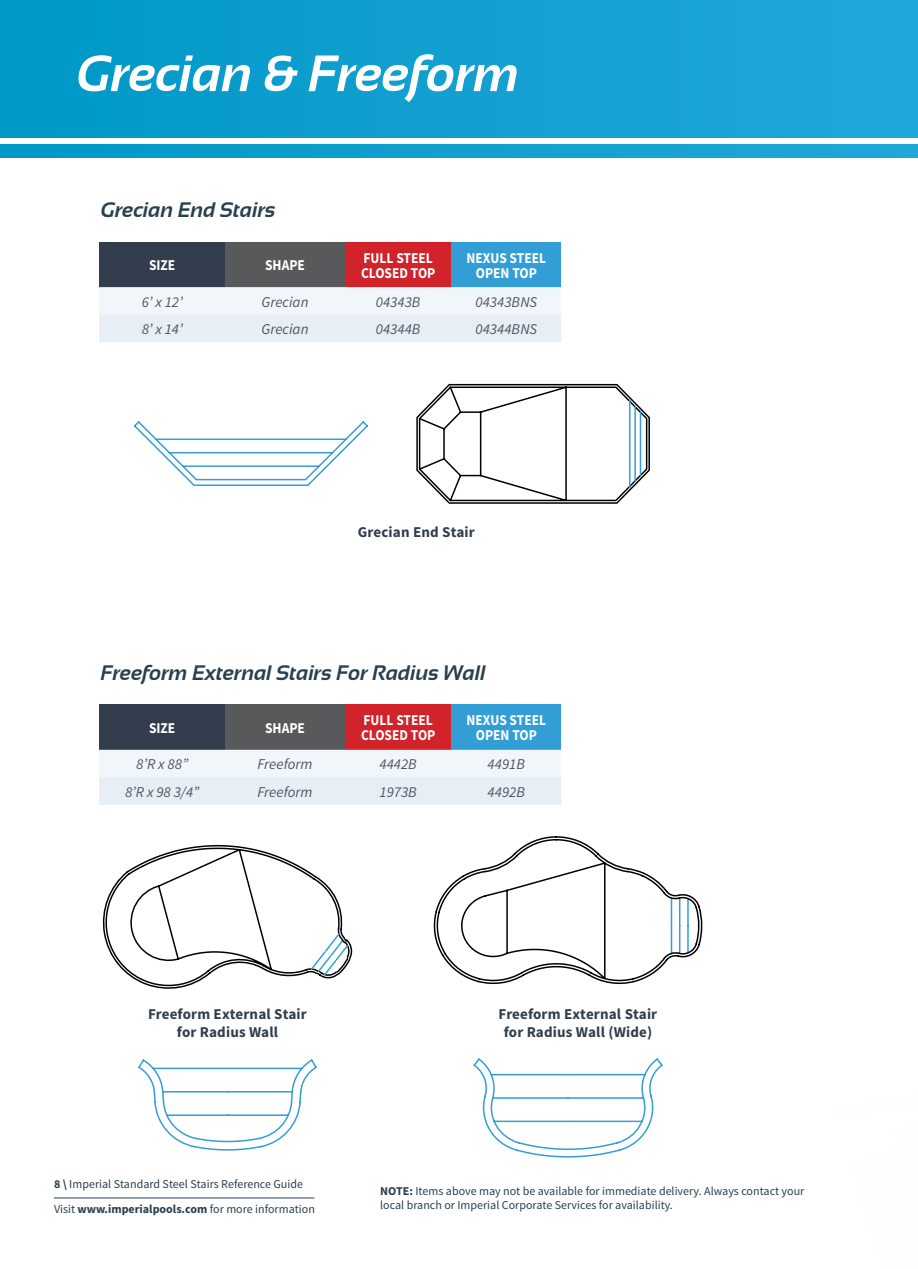
<style>
.page{position:relative;width:918px;height:1269px;background:#fff}
.page>*{position:absolute;margin:0;border:0;box-sizing:border-box;transform-origin:0 0}
.t1{font:italic 700 51px "Sansation";color:#fff}
.t2{font:italic 700 21px "Sansation";color:#29404e}
.t3{font:italic 15px "Source Sans Pro";color:#515664}
.t4{font:700 15px/18px "Source Sans Pro";letter-spacing:.01em;color:#323e4d;text-align:center}
.t5{font:700 15px/15px "Source Sans Pro";color:#fff;scale:.9 1}
.t6{font:12px/13.5px "Source Sans Pro";color:#29404e}
.s1{font-weight:700}
</style>
<div class="page">
<hr style="left:54px;top:1198px;width:260px;height:1px;background:#29404e">
<div style="left:0;top:0;width:918px;height:138px;background:linear-gradient(to right,#0198c6,#21a7db)"></div>
<svg style="left:0;top:145px;width:918px;height:13px;background:#109fd0"></svg>
<div style="left:99px;top:242px;width:126px;height:45px;background:#323e4d"></div>
<div style="left:225px;top:242px;width:120px;height:45px;background:#58595b"></div>
<div style="left:345px;top:242px;width:107px;height:45px;background:#d2232a"></div>
<div style="left:452px;top:242px;width:109px;height:45px;background:#339ed6"></div>
<div style="left:99px;top:287px;width:462px;height:55px;background:#eaeef6"></div>
<div style="left:99px;top:705px;width:126px;height:45px;background:#323e4d"></div>
<div style="left:225px;top:705px;width:120px;height:45px;background:#58595b"></div>
<div style="left:345px;top:705px;width:107px;height:45px;background:#d2232a"></div>
<div style="left:452px;top:705px;width:109px;height:45px;background:#339ed6"></div>
<div style="left:99px;top:750px;width:462px;height:55px;background:#edf2f8"></div>
<svg style="left:134px;top:421px;width:234px;height:65px"></svg>
<svg style="left:416px;top:383px;width:234px;height:121px"></svg>
<hr style="left:634px;top:406px;width:2px;height:75px;background:#349ed9">
<hr style="left:640px;top:413px;width:1px;height:62px;background:#349ed9">
<hr style="left:629px;top:400px;width:2px;height:88px;background:#349ed9">
<svg style="left:138px;top:1059px;width:179px;height:92px"></svg>
<svg style="left:102px;top:845px;width:251px;height:144px"></svg>
<svg style="left:473px;top:1058px;width:190px;height:100px"></svg>
<svg style="left:433px;top:836px;width:270px;height:149px"></svg>
<h1 class="t1" style="left:76px;top:45px;width:445px">Grecian &amp; Freeform</h1>
<h2 class="t2" style="left:101px;top:198px;width:176px">Grecian End Stairs</h2>
<p class="t5" style="left:149px;top:258px;width:31px">SIZE</p>
<p class="t5" style="left:265px;top:258px;width:46px">SHAPE</p>
<p class="t5" style="left:361px;top:251px;width:84px">FULL STEEL<br>CLOSED TOP</p>
<p class="t5" style="left:467px;top:251px;width:90px;text-align:center">NEXUS STEEL<br>OPEN TOP</p>
<p class="t3" style="left:142px;top:292px;width:43px">6’ x 12’</p>
<p class="t3" style="left:262px;top:292px;width:49px">Grecian</p>
<p class="t3" style="left:376px;top:292px;width:46px">04343B</p>
<p class="t3" style="left:476px;top:292px;width:63px">04343BNS</p>
<p class="t3" style="left:142px;top:320px;width:43px">8’ x 14’</p>
<p class="t3" style="left:262px;top:320px;width:49px">Grecian</p>
<p class="t3" style="left:376px;top:320px;width:46px">04344B</p>
<p class="t3" style="left:476px;top:320px;width:63px">04344BNS</p>
<p class="t4" style="left:358px;top:524px;width:118px">Grecian End Stair</p>
<h2 class="t2" style="left:101px;top:661px;width:386px">Freeform External Stairs For Radius Wall</h2>
<p class="t5" style="left:149px;top:721px;width:31px">SIZE</p>
<p class="t5" style="left:265px;top:721px;width:46px">SHAPE</p>
<p class="t5" style="left:361px;top:713px;width:84px">FULL STEEL<br>CLOSED TOP</p>
<p class="t5" style="left:467px;top:713px;width:90px;text-align:center">NEXUS STEEL<br>OPEN TOP</p>
<p class="t3" style="left:136px;top:755px;width:53px">8’R x 88”</p>
<p class="t3" style="left:258px;top:755px;width:57px">Freeform</p>
<p class="t3" style="left:379px;top:755px;width:39px">4442B</p>
<p class="t3" style="left:488px;top:755px;width:39px">4491B</p>
<p class="t3" style="left:125px;top:783px;width:76px">8’R x 98 3/4”</p>
<p class="t3" style="left:258px;top:783px;width:57px">Freeform</p>
<p class="t3" style="left:379px;top:783px;width:39px">1973B</p>
<p class="t3" style="left:488px;top:783px;width:39px">4492B</p>
<p class="t4" style="left:148px;top:1005px;width:160px">Freeform External Stair for Radius Wall</p>
<p class="t4" style="left:499px;top:1005px;width:160px">Freeform External Stair for Radius Wall (Wide)</p>
<p class="t6" style="left:54px;top:1178px;width:250px"><span class="s1">8 \</span> Imperial Standard Steel Stairs Reference Guide</p>
<p class="t6" style="left:54px;top:1203px;width:262px">Visit <span class="s1">www.imperialpools.com</span> for more information</p>
<p class="t6" style="left:380px;top:1185px;width:426px"><span class="s1">NOTE:</span> Items above may not be available for immediate delivery. Always contact your local branch or Imperial Corporate Services for availability.</p>
</div>
